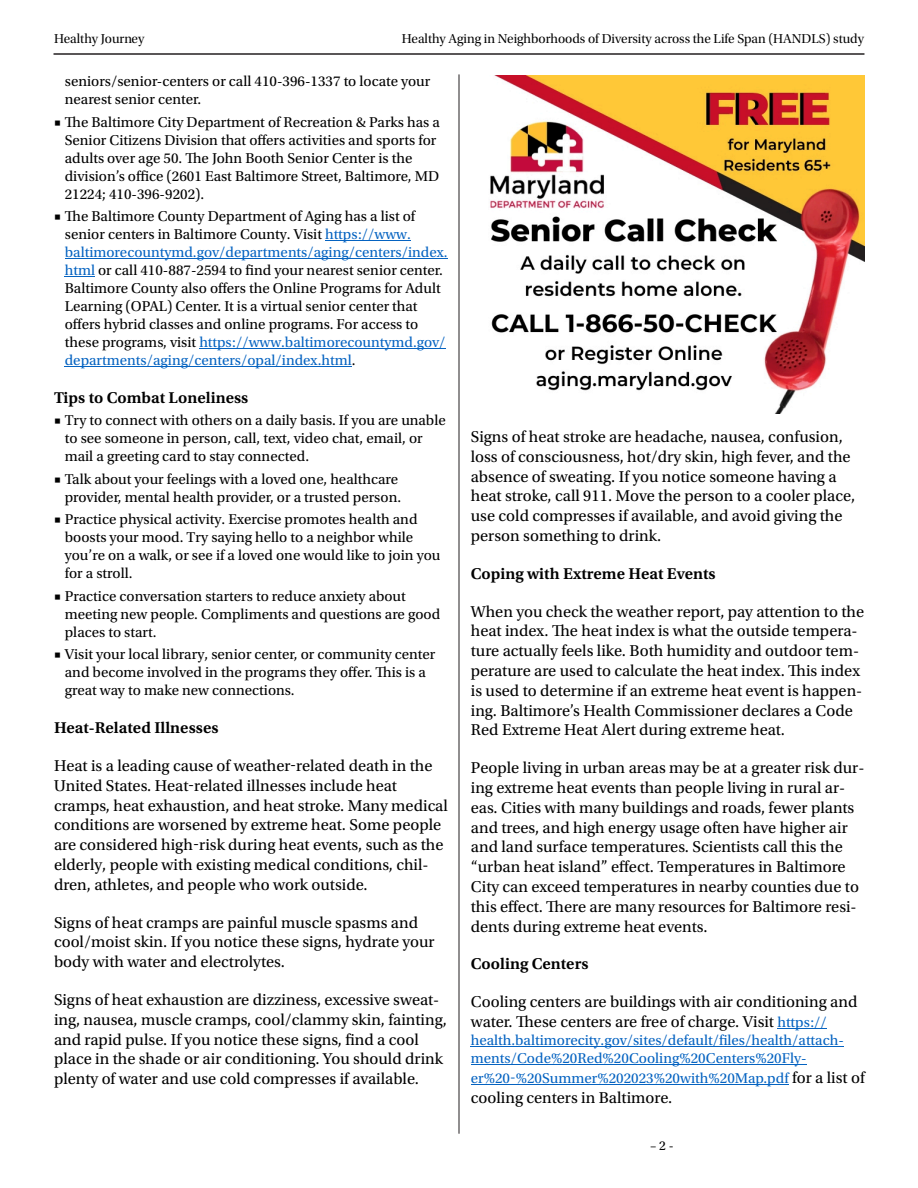
<style>
.page{position:relative;width:918px;height:1188px;background:#fff}
.page>*{position:absolute;margin:0;border:0;box-sizing:border-box;transform-origin:0 0}
.t1{font:16.5px/19.8px "Utopia Std";color:#000}
.t2{font:16.5px "Utopia Std Semibold Capt";color:#000}
.t3{font:15px/18px "Utopia Std";color:#000}
.t4{font:15px/18px "Utopia Std";color:#0563c1}
.t5{font:13.5px "Utopia Std Subh";color:#000}
.t6{font:13.5px "Utopia Std";color:#000}
.s1{color:#0563c1}
.s2{font-size:15px;color:#0563c1}
.s3{font-size:16.5px;color:#000}
</style>
<div class="page">
<hr style="left:778px;top:1028px;width:49px;height:1px;background:#0563c1">
<hr style="left:471px;top:1046px;width:373px;height:1px;background:#0563c1">
<hr style="left:471px;top:1064px;width:336px;height:1px;background:#0563c1">
<hr style="left:471px;top:1084px;width:318px;height:1px;background:#0563c1">
<hr style="left:325px;top:240px;width:86px;height:1px;background:#0563c1">
<hr style="left:65px;top:258px;width:383px;height:1px;background:#0563c1">
<hr style="left:65px;top:276px;width:30px;height:1px;background:#0563c1">
<hr style="left:199px;top:348px;width:247px;height:1px;background:#0563c1">
<hr style="left:65px;top:366px;width:287px;height:1px;background:#0563c1">
<hr style="left:54px;top:53px;width:810px;height:2px;background:#231f20">
<hr style="left:459px;top:75px;width:1px;height:1058px;background:#231f20">
<img style="left:490px;top:75px;width:374px;height:338px">
<p class="t5" style="left:54px;top:33px;width:92px">Healthy Journey</p>
<p class="t5" style="left:402px;top:33px;width:464px">Healthy Aging in Neighborhoods of Diversity across the Life Span (HANDLS) study</p>
<p class="t3" style="left:65px;top:74px;width:367px">seniors/senior-centers or call 410-396-1337 to locate your nearest senior center.</p>
<p class="t3" style="left:65px;top:114px;width:377px;text-indent:-11px">■ The Baltimore City Department of Recreation &amp; Parks has a Senior Citizens Division that offers activities and sports for adults over age 50. The John Booth Senior Center is the division’s office (2601 East Baltimore Street, Baltimore, MD 21224; 410-396-9202).</p>
<p class="t3" style="left:65px;top:209px;width:384px;text-indent:-11px">■ The Baltimore County Department of Aging has a list of senior centers in Baltimore County. Visit <span class="s1">https://www. baltimorecountymd.gov/departments/aging/centers/index. html</span> or call 410-887-2594 to find your nearest senior center.<br>Baltimore County also offers the Online Programs for Adult Learning (OPAL) Center. It is a virtual senior center that offers hybrid classes and online programs. For access to these programs, visit <span class="s1">https://www.baltimorecountymd.gov/ departments/aging/centers/opal/index.html</span>.</p>
<p class="t2" style="left:54px;top:391px;width:196px">Tips to Combat Loneliness</p>
<p class="t3" style="left:65px;top:413px;width:382px;text-indent:-11px">■ Try to connect with others on a daily basis. If you are unable to see someone in person, call, text, video chat, email, or mail a greeting card to stay connected.</p>
<p class="t3" style="left:54px;top:471px;width:349px;text-align:right">■ Talk about your feelings with a loved one, healthcare provider, mental health provider, or a trusted person.</p>
<p class="t3" style="left:65px;top:512px;width:377px;text-indent:-11px">■ Practice physical activity. Exercise promotes health and boosts your mood. Try saying hello to a neighbor while you’re on a walk, or see if a loved one would like to join you for a stroll.</p>
<p class="t3" style="left:65px;top:588px;width:377px;text-indent:-11px">■ Practice conversation starters to reduce anxiety about meeting new people. Compliments and questions are good places to start.</p>
<p class="t3" style="left:65px;top:647px;width:372px;text-indent:-11px">■ Visit your local library, senior center, or community center and become involved in the programs they offer. This is a great way to make new connections.</p>
<p class="t2" style="left:54px;top:721px;width:166px">Heat-Related Illnesses</p>
<p class="t1" style="left:54px;top:757px;width:395px">Heat is a leading cause of weather-related death in the United States. Heat-related illnesses include heat cramps, heat exhaustion, and heat stroke. Many medical conditions are worsened by extreme heat. Some people are considered high-risk during heat events, such as the elderly, people with existing medical conditions, chil&shy;dren, athletes, and people who work outside.</p>
<p class="t1" style="left:54px;top:914px;width:382px">Signs of heat cramps are painful muscle spasms and cool/moist skin. If you notice these signs, hydrate your body with water and electrolytes.</p>
<p class="t1" style="left:54px;top:991px;width:394px">Signs of heat exhaustion are dizziness, excessive sweat&shy;ing, nausea, muscle cramps, cool/clammy skin, fainting, and rapid pulse. If you notice these signs, find a cool place in the shade or air conditioning. You should drink plenty of water and use cold compresses if available.</p>
<p class="t1" style="left:471px;top:428px;width:386px">Signs of heat stroke are headache, nausea, confusion, loss of consciousness, hot/dry skin, high fever, and the absence of sweating. If you notice someone having a heat stroke, call 911. Move the person to a cooler place, use cold compresses if available, and avoid giving the person something to drink.</p>
<p class="t2" style="left:471px;top:567px;width:246px">Coping with Extreme Heat Events</p>
<p class="t1" style="left:471px;top:603px;width:395px">When you check the weather report, pay attention to the heat index. The heat index is what the outside tempera&shy;ture actually feels like. Both humidity and outdoor tem&shy;perature are used to calculate the heat index. This index is used to determine if an extreme heat event is happen&shy;ing. Baltimore’s Health Commissioner declares a Code Red Extreme Heat Alert during extreme heat.</p>
<p class="t1" style="left:471px;top:760px;width:395px">People living in urban areas may be at a greater risk dur&shy;ing extreme heat events than people living in rural ar&shy;eas. Cities with many buildings and roads, fewer plants and trees, and high energy usage often have higher air and land surface temperatures. Scientists call this the “urban heat island” effect. Temperatures in Baltimore City can exceed temperatures in nearby counties due to this effect. There are many resources for Baltimore resi&shy;dents during extreme heat events.</p>
<p class="t2" style="left:471px;top:957px;width:119px">Cooling Centers</p>
<p class="t1" style="left:471px;top:994px;width:388px">Cooling centers are buildings with air conditioning and water. These centers are free of charge. Visit <span class="s2">https://</span></p>
<p class="t4" style="left:471px;top:1033px;width:375px">health.baltimorecity.gov/sites/default/files/health/attach&shy;ments/Code%20Red%20Cooling%20Centers%20Fly-</p>
<p class="t4" style="left:471px;top:1070px;width:395px">er%20-%20Summer%202023%20with%20Map.pdf <span class="s3">for a list of</span></p>
<p class="t1" style="left:471px;top:1089px;width:203px">cooling centers in Baltimore.</p>
<p class="t6" style="left:650px;top:1140px;width:25px">– 2 -</p>
</div>
